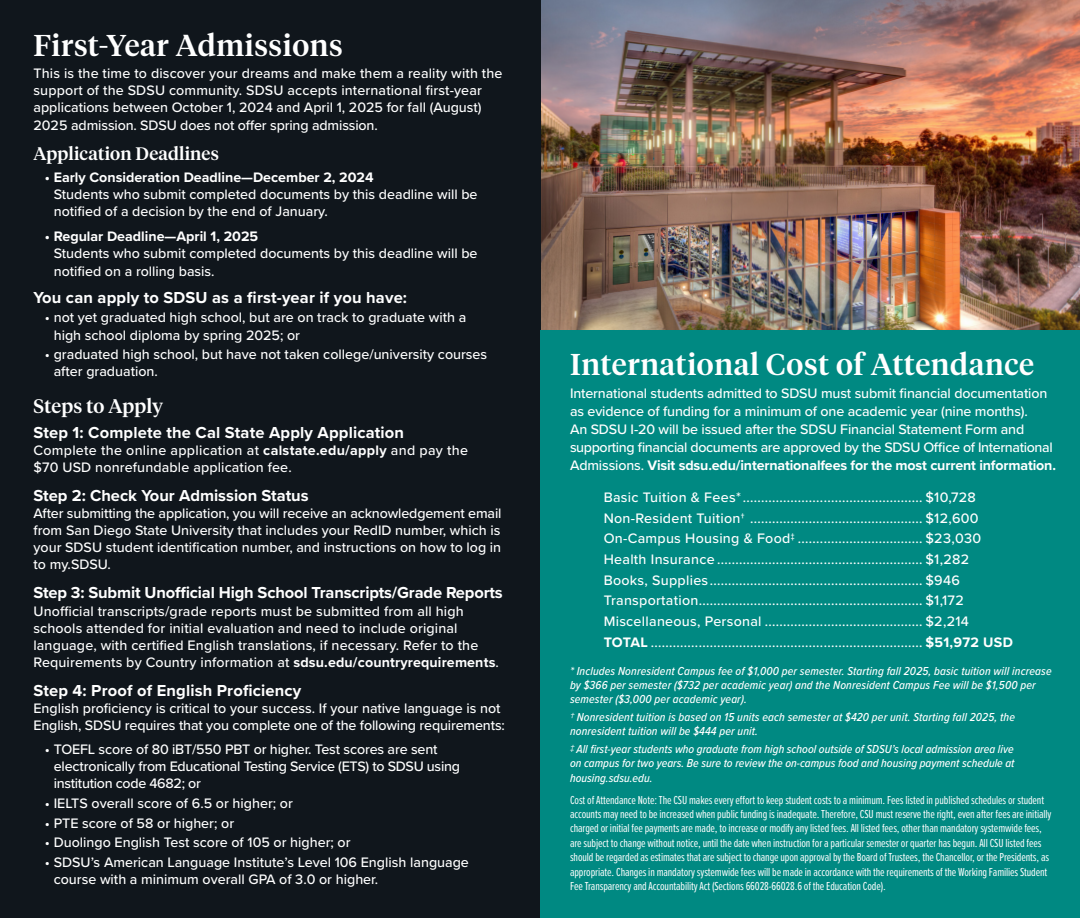
<style>
.page{position:relative;width:1080px;height:918px;background:#fff}
.page>*{position:absolute;margin:0;border:0;box-sizing:border-box;transform-origin:0 0}
.t1{font:500 30px "Tiempos Headline";letter-spacing:.02em;color:#fff}
.t2{font:500 19.5px "Tiempos Headline";letter-spacing:.01em;color:#fff}
.t3{font:500 18px "Tiempos Headline";letter-spacing:.01em;color:#fff}
.Section_Title_B{font:700 16.5px "Proxima Nova";letter-spacing:.01em;color:#fff}
.Section_Title_B-2{font:700 16.5px "Proxima Nova";letter-spacing:-.01em;color:#fff}
.Body{font:500 14.25px/17.1px "Proxima Nova";color:#fff}
.Body_Leader{font:500 14.25px "Proxima Nova";letter-spacing:.02em;color:#fff}
.Body-2{font:500 14.25px/17.1px "Proxima Nova";letter-spacing:-.02em;color:#fff}
.Body-3{font:500 14.25px/17.1px "Proxima Nova";letter-spacing:.02em;color:#fff}
.Body_Leader-2{font:12px/14.4px "Proxima Nova Ex Cn";letter-spacing:-.01em;color:#fff}
.Body_Leader-3{font:italic 500 12px/14.4px "Proxima Nova Cond";letter-spacing:.01em;color:#fff}
.s1{font-weight:700}
</style>
<div class="page">
<img style="left:540px;top:0;width:540px;height:330px">
<div style="left:0;top:0;width:540px;height:918px;background:#10161c"></div>
<div style="left:540px;top:330px;width:540px;height:588px;background:#008982"></div>
<p class="t1" style="left:33px;top:25px;width:311px">First-Year Admissions</p>
<p class="Body" style="left:33px;top:64px;width:471px">This is the time to discover your dreams and make them a reality with the support of the SDSU community. SDSU accepts international first-year applications between October 1, 2024 and April 1, 2025 for fall (August)<br>2025 admission. SDSU does not offer spring admission.</p>
<p class="t3" style="left:33px;top:141px;width:187px">Application Deadlines</p>
<p class="Body" style="left:54px;top:168px;width:425px;text-indent:-9px"><span class="s1">• Early Consideration Deadline—December 2, 2024<br></span>Students who submit completed documents by this deadline will be notified of a decision by the end of January.</p>
<p class="Body" style="left:54px;top:227px;width:425px;line-height:17.5px;text-indent:-9px"><span class="s1">• Regular Deadline—April 1, 2025<br></span>Students who submit completed documents by this deadline will be notified on a rolling basis.</p>
<p class="Section_Title_B" style="left:33px;top:285px;width:375px">You can apply to SDSU as a first-year if you have:</p>
<p class="Body" style="left:54px;top:309px;width:414px;text-indent:-9px">• not yet graduated high school, but are on track to graduate with a high school diploma by spring 2025; or</p>
<p class="Body" style="left:54px;top:346px;width:435px;text-indent:-9px">• graduated high school, but have not taken college/university courses after graduation.</p>
<p class="t2" style="left:33px;top:393px;width:131px">Steps to Apply</p>
<p class="Section_Title_B" style="left:33px;top:420px;width:372px">Step 1: Complete the Cal State Apply Application</p>
<p class="Body-3" style="left:33px;top:441px;width:436px">Complete the online application at <span class="s1">calstate.edu/apply</span> and pay the $70 USD nonrefundable application fee.</p>
<p class="Section_Title_B" style="left:33px;top:483px;width:277px">Step 2: Check Your Admission Status</p>
<p class="Body" style="left:33px;top:504px;width:470px;text-align:justify">After submitting the application, you will receive an acknowledgement email from San Diego State University that includes your RedID number, which is your SDSU student identification number, and instructions on how to log in to my.SDSU.</p>
<p class="Section_Title_B-2" style="left:33px;top:581px;width:471px">Step 3: Submit Unofficial High School Transcripts/Grade Reports</p>
<p class="Body" style="left:33px;top:602px;width:467px">Unofficial transcripts/grade reports must be submitted from all high schools attended for initial evaluation and need to include original language, with certified English translations, if necessary. Refer to the Requirements by Country information at <span class="s1">sdsu.edu/countryrequirements</span>.</p>
<p class="Section_Title_B" style="left:33px;top:678px;width:269px">Step 4: Proof of English Proficiency</p>
<p class="Body" style="left:33px;top:699px;width:473px">English proficiency is critical to your success. If your native language is not<br>English, SDSU requires that you complete one of the following requirements:</p>
<p class="Body-2" style="left:54px;top:740px;width:408px;text-indent:-9px">• TOEFL score of 80 iBT/550 PBT or higher. Test scores are sent electronically from Educational Testing Service (ETS) to SDSU using institution code 4682; or</p>
<p class="Body" style="left:45px;top:794px;width:250px">• IELTS overall score of 6.5 or higher; or</p>
<p class="Body" style="left:45px;top:814px;width:191px">• PTE score of 58 or higher; or</p>
<p class="Body" style="left:45px;top:834px;width:307px">• Duolingo English Test score of 105 or higher; or</p>
<p class="Body" style="left:54px;top:853px;width:417px;text-indent:-9px">• SDSU’s American Language Institute’s Level 106 English language course with a minimum overall GPA of 3.0 or higher.</p>
<p class="t1" style="left:570px;top:344px;width:466px">International Cost of Attendance</p>
<p class="Body" style="left:570px;top:384px;width:488px;line-height:18px">International students admitted to SDSU must submit financial documentation as evidence of funding for a minimum of one academic year (nine months).<br>An SDSU I-20 will be issued after the SDSU Financial Statement Form and supporting financial documents are approved by the SDSU Office of International Admissions. <span class="s1">Visit sdsu.edu/internationalfees for the most current information.</span></p>
<p class="Body_Leader" style="left:604px;top:486px;width:374px">Basic Tuition &amp; Fees*................................................. $10,728</p>
<p class="Body_Leader" style="left:604px;top:507px;width:376px">Non-Resident Tuition† ............................................... $12,600</p>
<p class="Body_Leader" style="left:604px;top:528px;width:379px">On-Campus Housing &amp; Food‡ .................................. $23,030</p>
<p class="Body_Leader" style="left:604px;top:549px;width:367px">Health Insurance ........................................................ $1,282</p>
<p class="Body_Leader" style="left:604px;top:569px;width:358px">Books, Supplies.......................................................... $946</p>
<p class="Body_Leader" style="left:604px;top:590px;width:362px">Transportation............................................................. $1,172</p>
<p class="Body_Leader" style="left:604px;top:611px;width:367px">Miscellaneous, Personal ........................................... $2,214</p>
<p class="Body_Leader" style="left:604px;top:631px;width:411px"><span class="s1">TOTAL</span> .......................................................................... <span class="s1">$51,972 USD</span></p>
<p class="Body_Leader-3" style="left:570px;top:663px;width:483px">* Includes Nonresident Campus fee of $1,000 per semester. Starting fall 2025, basic tuition will increase by $366 per semester ($732 per academic year) and the Nonresident Campus Fee will be $1,500 per semester ($3,000 per academic year).</p>
<p class="Body_Leader-3" style="left:570px;top:709px;width:447px">† Nonresident tuition is based on 15 units each semester at $420 per unit. Starting fall 2025, the nonresident tuition will be $444 per unit.</p>
<p class="Body_Leader-3" style="left:570px;top:741px;width:446px;text-align:justify">‡ All first-year students who graduate from high school outside of SDSU’s local admission area live on campus for two years. Be sure to review the on-campus food and housing payment schedule at housing.sdsu.edu.</p>
<p class="Body_Leader-2" style="left:570px;top:792px;width:483px">Cost of Attendance Note: The CSU makes every effort to keep student costs to a minimum. Fees listed in published schedules or student accounts may need to be increased when public funding is inadequate. Therefore, CSU must reserve the right, even after fees are initially charged or initial fee payments are made, to increase or modify any listed fees. All listed fees, other than mandatory systemwide fees, are subject to change without notice, until the date when instruction for a particular semester or quarter has begun. All CSU listed fees should be regarded as estimates that are subject to change upon approval by the Board of Trustees, the Chancellor, or the Presidents, as appropriate. Changes in mandatory systemwide fees will be made in accordance with the requirements of the Working Families Student Fee Transparency and Accountability Act (Sections 66028-66028.6 of the Education Code).</p>
</div>
